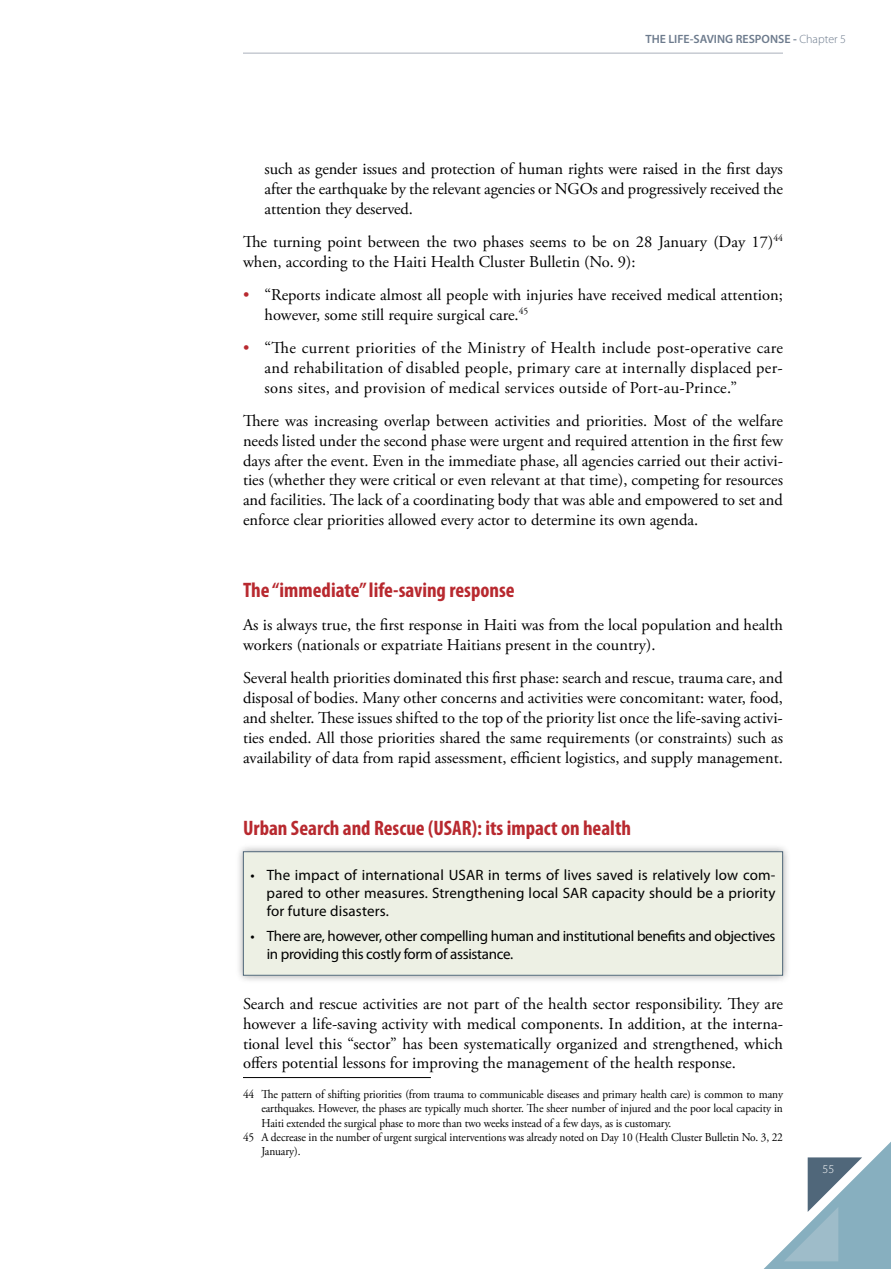
<style>
.page{position:relative;width:891px;height:1269px;background:#fff}
.page>*{position:absolute;margin:0;border:0;box-sizing:border-box;transform-origin:0 0}
.t1{font:700 condensed 21px "Myriad Pro";color:#b8292f}
.t2{font:16.5px/19.8px "Adobe Garamond Pro";color:#000;text-align:justify}
.t3{font:15px/18px "Myriad Pro";letter-spacing:-.02em;color:#000;text-align:justify}
.t4{font:12px "Adobe Garamond Pro";letter-spacing:-.01em;color:#000;scale:.95 1}
.t5{font:600 12px "Myriad Pro";color:#6d7b8d}
.t6{font:300 12px "Myriad Pro";color:#fff}
.s1{font-weight:300}
.s2{color:#b8292f}
</style>
<div class="page">
<hr style="left:243px;top:53px;width:540px;height:1px;background:#abb0bb">
<div style="left:235px;top:843px;width:556px;height:141px;background:#000;opacity:.35"></div>
<div style="left:243px;top:852px;width:540px;height:123px;background:#edf0e4"></div>
<div style="left:243px;top:851px;width:540px;height:125px;border:1px solid #50677a"></div>
<hr style="left:243px;top:1077px;width:188px;height:1px;background:#000">
<svg style="left:764px;top:1142px;width:127px;height:127px"></svg>
<p class="t5" style="left:645px;top:31px;width:202px">THE LIFE-SAVING RESPONSE - <span class="s1">Chapter 5</span></p>
<p class="t2" style="left:265px;top:159px;width:520px">such as gender issues and protection of human rights were raised in the first days after the earthquake by the relevant agencies or NGOs and progressively received the attention they deserved.</p>
<p class="t2" style="left:243px;top:232px;width:541px">The turning point between the two phases seems to be on 28 January (Day 17)<sup>44 </sup>when, according to the Haiti Health Cluster Bulletin (No. 9):</p>
<p class="t2" style="left:265px;top:285px;width:520px;text-indent:-22px"><span class="s2">•</span> “Reports indicate almost all people with injuries have received medical attention; however, some still require surgical care.<sup>45</sup></p>
<p class="t2" style="left:265px;top:339px;width:520px;text-indent:-22px"><span class="s2">•</span> “The current priorities of the Ministry of Health include post-operative care and rehabilitation of disabled people, primary care at internally displaced per&shy;sons sites, and provision of medical services outside of Port-au-Prince.”</p>
<p class="t2" style="left:243px;top:411px;width:542px">There was increasing overlap between activities and priorities. Most of the welfare needs listed under the second phase were urgent and required attention in the first few days after the event. Even in the immediate phase, all agencies carried out their activi&shy;ties (whether they were critical or even relevant at that time), competing for resources and facilities. The lack of a coordinating body that was able and empowered to set and enforce clear priorities allowed every actor to determine its own agenda.</p>
<p class="t1" style="left:243px;top:577px;width:273px">The “immediate” life-saving response</p>
<p class="t2" style="left:243px;top:616px;width:541px">As is always true, the first response in Haiti was from the local population and health workers (nationals or expatriate Haitians present in the country).</p>
<p class="t2" style="left:243px;top:669px;width:542px">Several health priorities dominated this first phase: search and rescue, trauma care, and disposal of bodies. Many other concerns and activities were concomitant: water, food, and shelter. These issues shifted to the top of the priority list once the life-saving activi&shy;ties ended. All those priorities shared the same requirements (or constraints) such as availability of data from rapid assessment, efficient logistics, and supply management.</p>
<p class="t1" style="left:243px;top:814px;width:390px">Urban Search and Rescue (USAR): its impact on health</p>
<p class="t3" style="left:267px;top:865px;width:510px;text-indent:-16px">• The impact of international USAR in terms of lives saved is relatively low com&shy;pared to other measures. Strengthening local SAR capacity should be a priority for future disasters.</p>
<p class="t3" style="left:267px;top:926px;width:510px;text-indent:-16px">• There are, however, other compelling human and institutional benefits and objectives in providing this costly form of assistance.</p>
<p class="t2" style="left:243px;top:994px;width:542px">Search and rescue activities are not part of the health sector responsibility. They are however a life-saving activity with medical components. In addition, at the interna&shy;tional level this “sector” has been systematically organized and strengthened, which offers potential lessons for improving the management of the health response.</p>
<p class="t4" style="left:243px;top:1087px;width:570px">44 The pattern of shifting priorities (from trauma to communicable diseases and primary health care) is common to many</p>
<p class="t4" style="left:261px;top:1101px;width:551px">earthquakes. However, the phases are typically much shorter. The sheer number of injured and the poor local capacity in</p>
<p class="t4" style="left:261px;top:1116px;width:433px">Haiti extended the surgical phase to more than two weeks instead of a few days, as is customary.</p>
<p class="t4" style="left:243px;top:1130px;width:570px">45 A decrease in the number of urgent surgical interventions was already noted on Day 10 (Health Cluster Bulletin No. 3, 22</p>
<p class="t4" style="left:261px;top:1144px;width:43px">January).</p>
<p class="t6" style="left:823px;top:1162px;width:13px">55</p>
</div>
